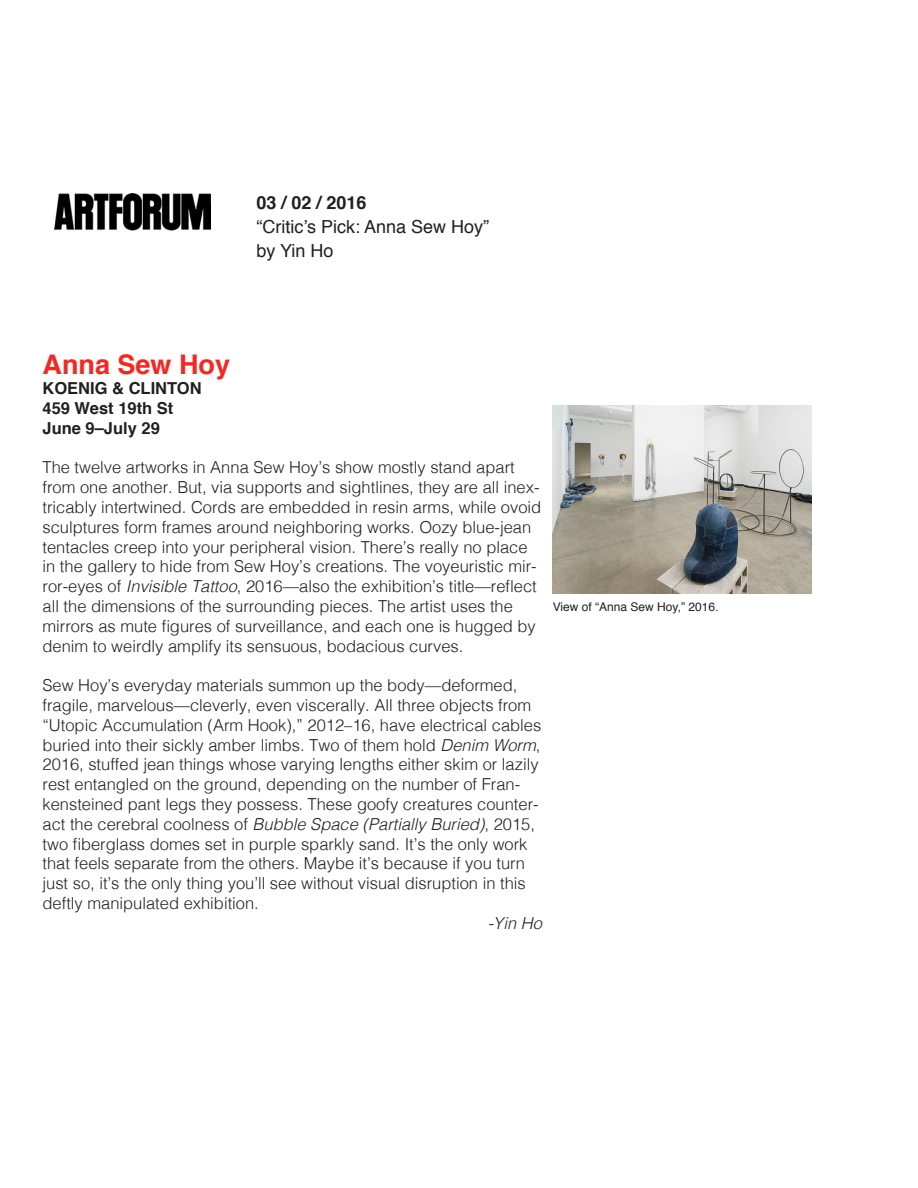
<style>
.page{position:relative;width:918px;height:1188px;background:#fff}
.page>*{position:absolute;margin:0;border:0;box-sizing:border-box;transform-origin:0 0}
.t1{font:700 27px "Helvetica";color:#ee2a23}
.Artwork_description{font:18px "Helvetica";color:#231f20}
.Artwork_description-2{font:700 18px "Helvetica";color:#231f20}
.t2{font:300 16.5px/19.8px "Helvetica";color:#231f20}
.t3{font:700 16.5px "Helvetica";color:#231f20}
.t4{font:italic 300 16.5px "Helvetica";color:#231f20}
._14_pt_leading_list{font:12px "Helvetica";color:#231f20}
.s1{font-style:italic}
</style>
<div class="page">
<svg style="left:41px;top:353px;width:190px;height:29px"></svg>
<img style="left:553px;top:406px;width:259px;height:188px">
<img style="left:54px;top:193px;width:156px;height:38px">
<p class="Artwork_description-2" style="left:256px;top:188px;width:112px">03 / 02 / 2016</p>
<p class="Artwork_description" style="left:256px;top:213px;width:234px">“Critic’s Pick: Anna Sew Hoy”</p>
<p class="Artwork_description" style="left:256px;top:237px;width:79px">by Yin Ho</p>
<p class="t1" style="left:43px;top:343px;width:189px">Anna Sew Hoy</p>
<p class="t3" style="left:43px;top:375px;width:161px">KOENIG &amp; CLINTON</p>
<p class="t3" style="left:43px;top:395px;width:132px">459 West 19th St</p>
<p class="t3" style="left:43px;top:415px;width:119px">June 9–July 29</p>
<p class="t2" style="left:43px;top:456px;width:500px">The twelve artworks in Anna Sew Hoy’s show mostly stand apart from one another. But, via supports and sightlines, they are all inex&shy;tricably intertwined. Cords are embedded in resin arms, while ovoid sculptures form frames around neighboring works. Oozy blue-jean tentacles creep into your peripheral vision. There’s really no place in the gallery to hide from Sew Hoy’s creations. The voyeuristic mir&shy;ror-eyes of <span class="s1">Invisible Tattoo</span>, 2016—also the exhibition’s title—reflect all the dimensions of the surrounding pieces. The artist uses the mirrors as mute figures of surveillance, and each one is hugged by denim to weirdly amplify its sensuous, bodacious curves.</p>
<p class="t2" style="left:43px;top:674px;width:500px">Sew Hoy’s everyday materials summon up the body—deformed, fragile, marvelous—cleverly, even viscerally. All three objects from “Utopic Accumulation (Arm Hook),” 2012–16, have electrical cables buried into their sickly amber limbs. Two of them hold <span class="s1">Denim Worm</span>, 2016, stuffed jean things whose varying lengths either skim or lazily rest entangled on the ground, depending on the number of Fran&shy;kensteined pant legs they possess. These goofy creatures counter&shy;act the cerebral coolness of <span class="s1">Bubble Space (Partially Buried)</span>, 2015, two fiberglass domes set in purple sparkly sand. It’s the only work that feels separate from the others. Maybe it’s because if you turn just so, it’s the only thing you’ll see without visual disruption in this deftly manipulated exhibition.</p>
<p class="t4" style="left:488px;top:909px;width:56px">-Yin Ho</p>
<p class="_14_pt_leading_list" style="left:553px;top:598px;width:167px">View of “Anna Sew Hoy,” 2016.</p>
</div>
